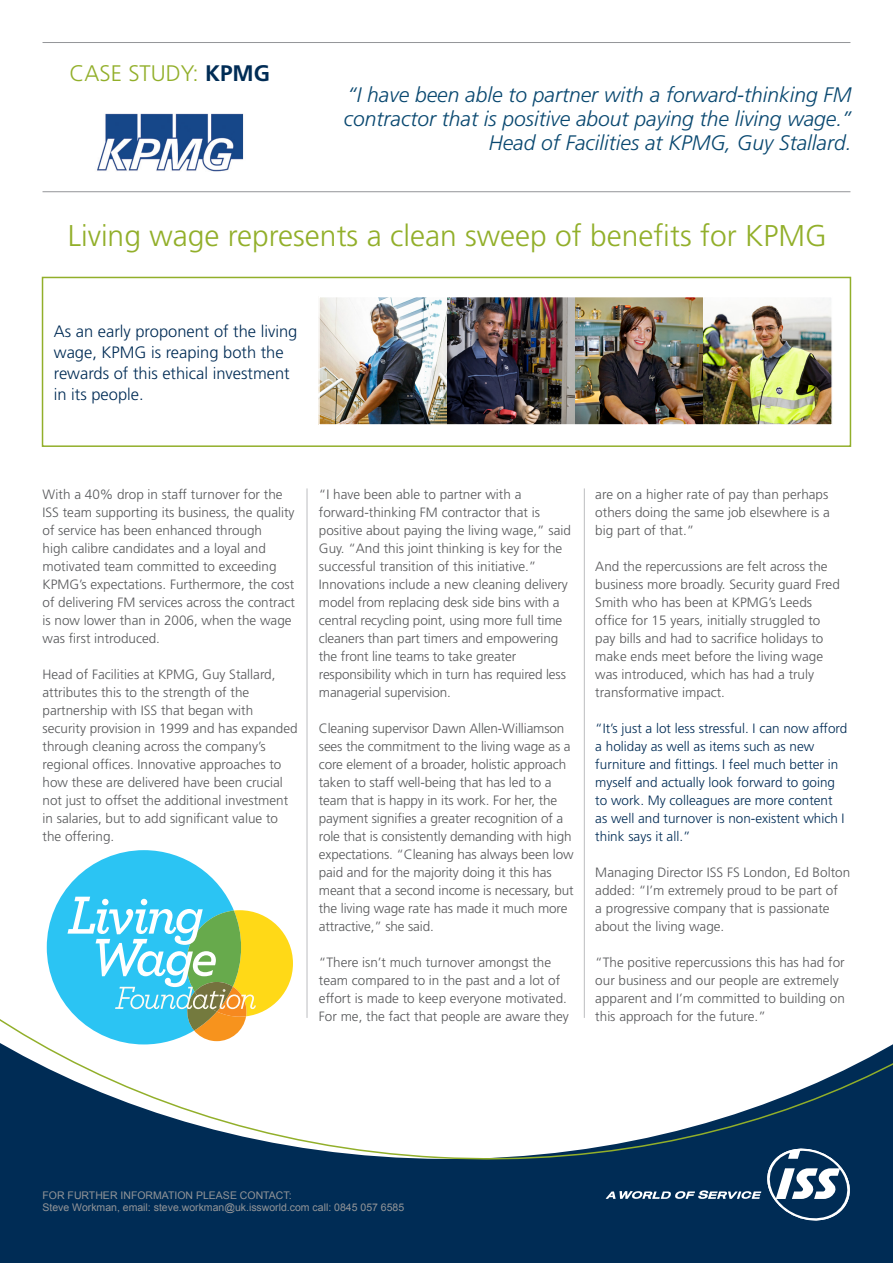
<style>
.page{position:relative;width:893px;height:1263px;background:#fff}
.page>*{position:absolute;margin:0;border:0;box-sizing:border-box;transform-origin:0 0}
.t1{font:300 30px "Frutiger";color:#92af2a}
.t2{font:300 22.5px "Frutiger";color:#92af2a}
.t3{font:italic 300 21px/24px "Frutiger";color:#094870;text-align:right}
.t4{font:300 16.5px/21px "Frutiger";color:#002c55}
.t5{font:300 13.5px/18px "Frutiger";color:#57585a}
.t6{font:300 13.5px/18px "Frutiger";color:#002c55}
.t7{font:10.5px/12.6px "Arial";color:#939598}
.s1{font-weight:700;color:#002c55}
</style>
<div class="page">
<div style="left:42px;top:277px;width:809px;height:170px;border:2px solid #92af2a"></div>
<hr style="left:43px;top:42px;width:807px;height:1px;background:#939598">
<hr style="left:43px;top:191px;width:807px;height:1px;background:#939598">
<img style="left:321px;top:299px;width:509px;height:124px">
<div style="left:0;top:1168px;width:893px;height:95px;background:#002c55"></div>
<svg style="left:0;top:1010px;width:893px;height:158px"></svg>
<hr style="left:307px;top:488px;width:1px;height:530px;background:#bcbdc0">
<hr style="left:584px;top:488px;width:1px;height:530px;background:#bcbdc0">
<svg style="left:606px;top:1149px;width:244px;height:71px;background:#23496c"></svg>
<svg style="left:47px;top:850px;width:246px;height:194px"></svg>
<img style="left:97px;top:113px;width:147px;height:59px">
<div style="left:318px;top:296px;width:515px;height:130px;border:2px solid #fff"></div>
<p class="t2" style="left:70px;top:60px;width:202px">CASE STUDY: <span class="s1">KPMG</span></p>
<p class="t3" style="left:344px;top:83px;width:509px">“I have been able to partner with a forward-thinking FM contractor that is positive about paying the living wage.”<br>Head of Facilities at KPMG, Guy Stallard.</p>
<p class="t1" style="left:68px;top:218px;width:761px">Living wage represents a clean sweep of benefits for KPMG</p>
<p class="t4" style="left:54px;top:321px;width:245px">As an early proponent of the living wage, KPMG is reaping both the rewards of this ethical investment in its people.</p>
<p class="t5" style="left:43px;top:485px;width:254px">With a 40% drop in staff turnover for the ISS team supporting its business, the quality of service has been enhanced through<br>high calibre candidates and a loyal and motivated team committed to exceeding KPMG’s expectations. Furthermore, the cost of delivering FM services across the contract is now lower than in 2006, when the wage was first introduced.</p>
<p class="t5" style="left:43px;top:665px;width:257px">Head of Facilities at KPMG, Guy Stallard, attributes this to the strength of the partnership with ISS that began with security provision in 1999 and has expanded through cleaning across the company’s regional offices. Innovative approaches to how these are delivered have been crucial not just to offset the additional investment in salaries, but to add significant value to the offering.</p>
<p class="t5" style="left:319px;top:485px;width:254px">“I have been able to partner with a forward-thinking FM contractor that is positive about paying the living wage,” said Guy. “And this joint thinking is key for the successful transition of this initiative.”</p>
<p class="t5" style="left:319px;top:575px;width:251px">Innovations include a new cleaning delivery model from replacing desk side bins with a central recycling point, using more full time cleaners than part timers and empowering the front line teams to take greater responsibility which in turn has required less managerial supervision.</p>
<p class="t5" style="left:319px;top:719px;width:256px">Cleaning supervisor Dawn Allen-Williamson sees the commitment to the living wage as a core element of a broader, holistic approach taken to staff well-being that has led to a team that is happy in its work. For her, the payment signifies a greater recognition of a role that is consistently demanding with high expectations. “Cleaning has always been low paid and for the majority doing it this has meant that a second income is necessary, but the living wage rate has made it much more attractive,” she said.</p>
<p class="t5" style="left:319px;top:953px;width:252px">“There isn’t much turnover amongst the team compared to in the past and a lot of effort is made to keep everyone motivated.<br>For me, the fact that people are aware they</p>
<p class="t5" style="left:595px;top:485px;width:236px;text-align:justify">are on a higher rate of pay than perhaps others doing the same job elsewhere is a big part of that.”</p>
<p class="t5" style="left:595px;top:557px;width:246px">And the repercussions are felt across the business more broadly. Security guard Fred Smith who has been at KPMG’s Leeds office for 15 years, initially struggled to pay bills and had to sacrifice holidays to make ends meet before the living wage was introduced, which has had a truly transformative impact.</p>
<p class="t6" style="left:595px;top:719px;width:254px">“It’s just a lot less stressful. I can now afford a holiday as well as items such as new furniture and fittings. I feel much better in myself and actually look forward to going to work. My colleagues are more content as well and turnover is non-existent which I think says it all.”</p>
<p class="t5" style="left:595px;top:863px;width:256px">Managing Director ISS FS London, Ed Bolton added: “I’m extremely proud to be part of<br>a progressive company that is passionate about the living wage.</p>
<p class="t5" style="left:595px;top:953px;width:251px">“The positive repercussions this has had for our business and our people are extremely apparent and I’m committed to building on this approach for the future.”</p>
<p class="t7" style="left:43px;top:1189px;width:363px">FOR FURTHER INFORMATION PLEASE CONTACT:<br>Steve Workman, email: steve.workman@uk.issworld.com call: 0845 057 6585</p>
</div>
